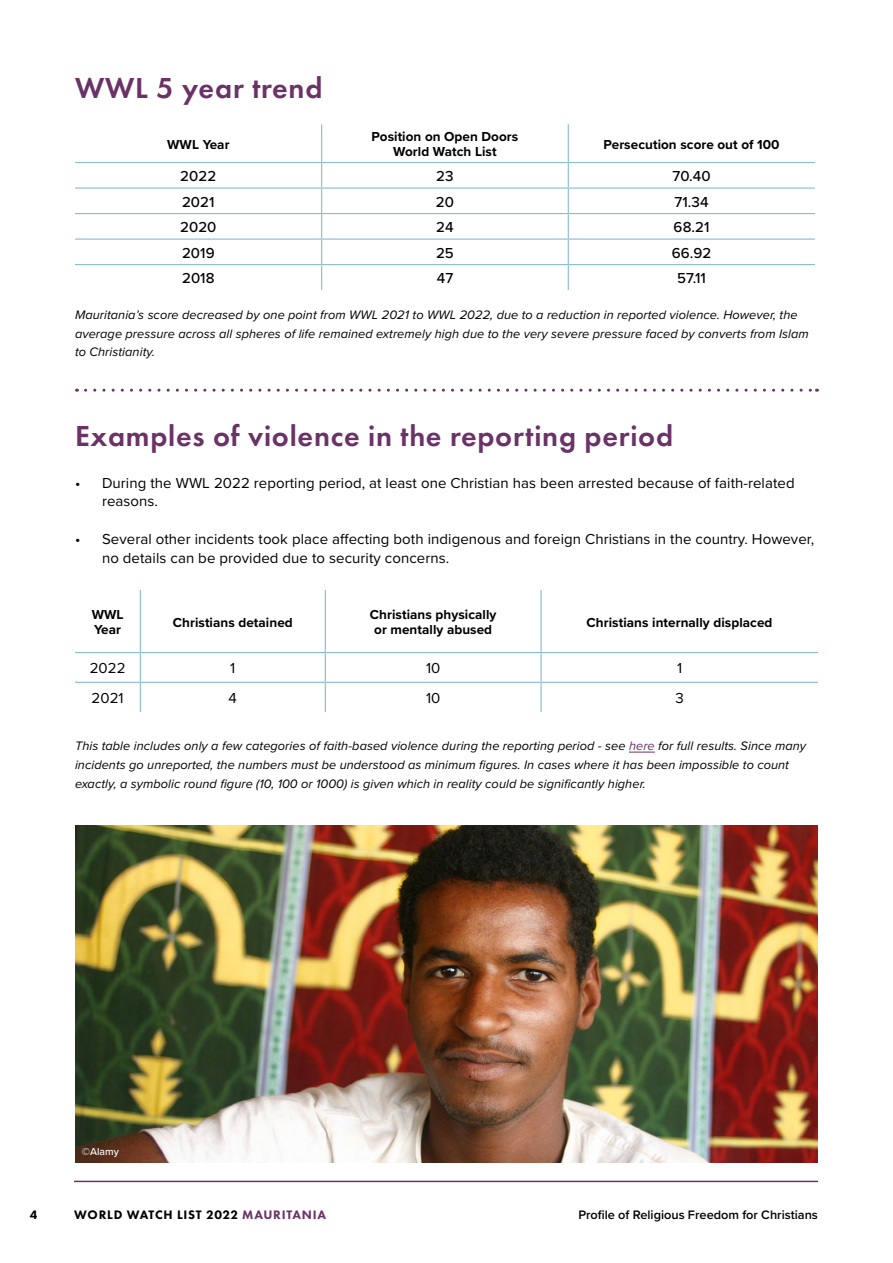
<style>
.page{position:relative;width:893px;height:1263px;background:#fff}
.page>*{position:absolute;margin:0;border:0;box-sizing:border-box;transform-origin:0 0}
.t1{font:600 30px "Futura PT";letter-spacing:.025em;color:#6b3267}
.t2{font:15px/18.8px "Proxima Nova";letter-spacing:.005em;color:#000}
.t3{font:500 15px "Proxima Nova";letter-spacing:.005em;color:#000}
.t4{font:700 13.5px/15px "Proxima Nova";letter-spacing:.005em;color:#000;text-align:center}
.t5{font:italic 12.75px/18.8px "Proxima Nova";letter-spacing:.005em;color:#000}
.t6{font:600 12.75px "Proxima Nova";color:#000}
.t7{font:800 12.75px "Futura PT";letter-spacing:.06em;color:#000}
.t8{font:500 10.5px "Proxima Nova";letter-spacing:.005em;color:#fff}
.s1{color:#6b3267}
</style>
<div class="page">
<hr style="left:74px;top:1181px;width:744px;height:1px;background:#6b3267">
<svg style="left:629px;top:752px;width:26px;height:1px"></svg>
<hr style="left:140px;top:590px;width:1px;height:62px;background:#87bcd2">
<hr style="left:325px;top:590px;width:1px;height:62px;background:#87bcd2">
<hr style="left:541px;top:590px;width:1px;height:62px;background:#87bcd2">
<hr style="left:75px;top:652px;width:65px;height:1px;background:#87bcd2">
<hr style="left:140px;top:652px;width:185px;height:1px;background:#87bcd2">
<hr style="left:325px;top:652px;width:216px;height:1px;background:#87bcd2">
<hr style="left:541px;top:652px;width:277px;height:1px;background:#87bcd2">
<hr style="left:75px;top:682px;width:65px;height:1px;background:#87bcd2">
<hr style="left:140px;top:682px;width:185px;height:1px;background:#87bcd2">
<svg style="left:140px;top:653px;width:1px;height:59px"></svg>
<hr style="left:325px;top:682px;width:216px;height:1px;background:#87bcd2">
<svg style="left:325px;top:653px;width:1px;height:59px"></svg>
<hr style="left:541px;top:682px;width:277px;height:1px;background:#87bcd2">
<svg style="left:541px;top:653px;width:1px;height:59px"></svg>
<svg style="left:86px;top:389px;width:731px;height:3px"></svg>
<hr style="left:321px;top:124px;width:1px;height:38px;background:#87bcd2">
<hr style="left:568px;top:124px;width:1px;height:38px;background:#87bcd2">
<hr style="left:75px;top:162px;width:247px;height:1px;background:#87bcd2">
<hr style="left:322px;top:162px;width:246px;height:1px;background:#87bcd2">
<hr style="left:568px;top:162px;width:247px;height:1px;background:#87bcd2">
<hr style="left:75px;top:187px;width:247px;height:2px;background:#87bcd2">
<hr style="left:322px;top:187px;width:246px;height:2px;background:#87bcd2">
<hr style="left:568px;top:187px;width:247px;height:2px;background:#87bcd2">
<hr style="left:75px;top:213px;width:247px;height:1px;background:#87bcd2">
<hr style="left:322px;top:213px;width:246px;height:1px;background:#87bcd2">
<hr style="left:568px;top:213px;width:247px;height:1px;background:#87bcd2">
<hr style="left:75px;top:238px;width:247px;height:2px;background:#87bcd2">
<hr style="left:322px;top:238px;width:246px;height:2px;background:#87bcd2">
<hr style="left:568px;top:238px;width:247px;height:2px;background:#87bcd2">
<hr style="left:75px;top:264px;width:247px;height:1px;background:#87bcd2">
<hr style="left:322px;top:264px;width:246px;height:1px;background:#87bcd2">
<svg style="left:321px;top:163px;width:1px;height:127px"></svg>
<hr style="left:568px;top:264px;width:247px;height:1px;background:#87bcd2">
<svg style="left:568px;top:163px;width:1px;height:127px"></svg>
<img style="left:75px;top:825px;width:743px;height:338px">
<h1 class="t1" style="left:75px;top:69px;width:249px">WWL 5 year trend</h1>
<p class="t4" style="left:167px;top:136px;width:64px">WWL Year</p>
<p class="t4" style="left:372px;top:129px;width:148px">Position on Open Doors<br>World Watch List</p>
<p class="t4" style="left:604px;top:136px;width:177px">Persecution score out of 100</p>
<p class="t3" style="left:180px;top:165px;width:38px">2022</p>
<p class="t3" style="left:436px;top:165px;width:19px">23</p>
<p class="t3" style="left:672px;top:165px;width:40px">70.40</p>
<p class="t3" style="left:182px;top:191px;width:34px">2021</p>
<p class="t3" style="left:436px;top:191px;width:20px">20</p>
<p class="t3" style="left:674px;top:191px;width:36px">71.34</p>
<p class="t3" style="left:180px;top:216px;width:38px">2020</p>
<p class="t3" style="left:436px;top:216px;width:19px">24</p>
<p class="t3" style="left:674px;top:216px;width:37px">68.21</p>
<p class="t3" style="left:182px;top:242px;width:34px">2019</p>
<p class="t3" style="left:436px;top:242px;width:19px">25</p>
<p class="t3" style="left:672px;top:242px;width:41px">66.92</p>
<p class="t3" style="left:182px;top:267px;width:34px">2018</p>
<p class="t3" style="left:437px;top:267px;width:18px">47</p>
<p class="t3" style="left:677px;top:267px;width:30px">57.11</p>
<p class="t5" style="left:75px;top:305px;width:735px">Mauritania’s score decreased by one point from WWL 2021 to WWL 2022, due to a reduction in reported violence. However, the average pressure across all spheres of life remained extremely high due to the very severe pressure faced by converts from Islam to Christianity.</p>
<h1 class="t1" style="left:75px;top:417px;width:600px">Examples of violence in the reporting period</h1>
<p class="t2" style="left:102px;top:472px;width:694px;text-indent:-27px">• During the WWL 2022 reporting period, at least one Christian has been arrested because of faith-related reasons.</p>
<p class="t2" style="left:102px;top:529px;width:714px;text-indent:-27px">• Several other incidents took place affecting both indigenous and foreign Christians in the country. However, no details can be provided due to security concerns.</p>
<p class="t4" style="left:92px;top:607px;width:33px;text-align:left">WWL<br>Year</p>
<p class="t4" style="left:173px;top:614px;width:121px">Christians detained</p>
<p class="t4" style="left:370px;top:607px;width:128px">Christians physically or mentally abused</p>
<p class="t4" style="left:587px;top:614px;width:187px">Christians internally displaced</p>
<p class="t2" style="left:90px;top:658px;width:37px">2022</p>
<p class="t2" style="left:230px;top:658px;width:7px">1</p>
<p class="t2" style="left:426px;top:658px;width:16px">10</p>
<p class="t2" style="left:677px;top:658px;width:7px">1</p>
<p class="t2" style="left:92px;top:688px;width:34px">2021</p>
<p class="t2" style="left:229px;top:688px;width:10px">4</p>
<p class="t2" style="left:426px;top:688px;width:16px">10</p>
<p class="t2" style="left:675px;top:688px;width:10px">3</p>
<p class="t5" style="left:75px;top:736px;width:733px">This table includes only a few categories of faith-based violence during the reporting period - see <span class="s1">here</span> for full results. Since many incidents go unreported, the numbers must be understood as minimum figures. In cases where it has been impossible to count exactly, a symbolic round figure (10, 100 or 1000) is given which in reality could be significantly higher.</p>
<p class="t8" style="left:82px;top:1144px;width:39px">©Alamy</p>
<p class="t7" style="left:30px;top:1207px;width:9px">4</p>
<p class="t7" style="left:74px;top:1207px;width:254px">WORLD WATCH LIST 2022 <span class="s1">MAURITANIA</span></p>
<p class="t6" style="left:578px;top:1205px;width:241px">Profile of Religious Freedom for Christians</p>
</div>
